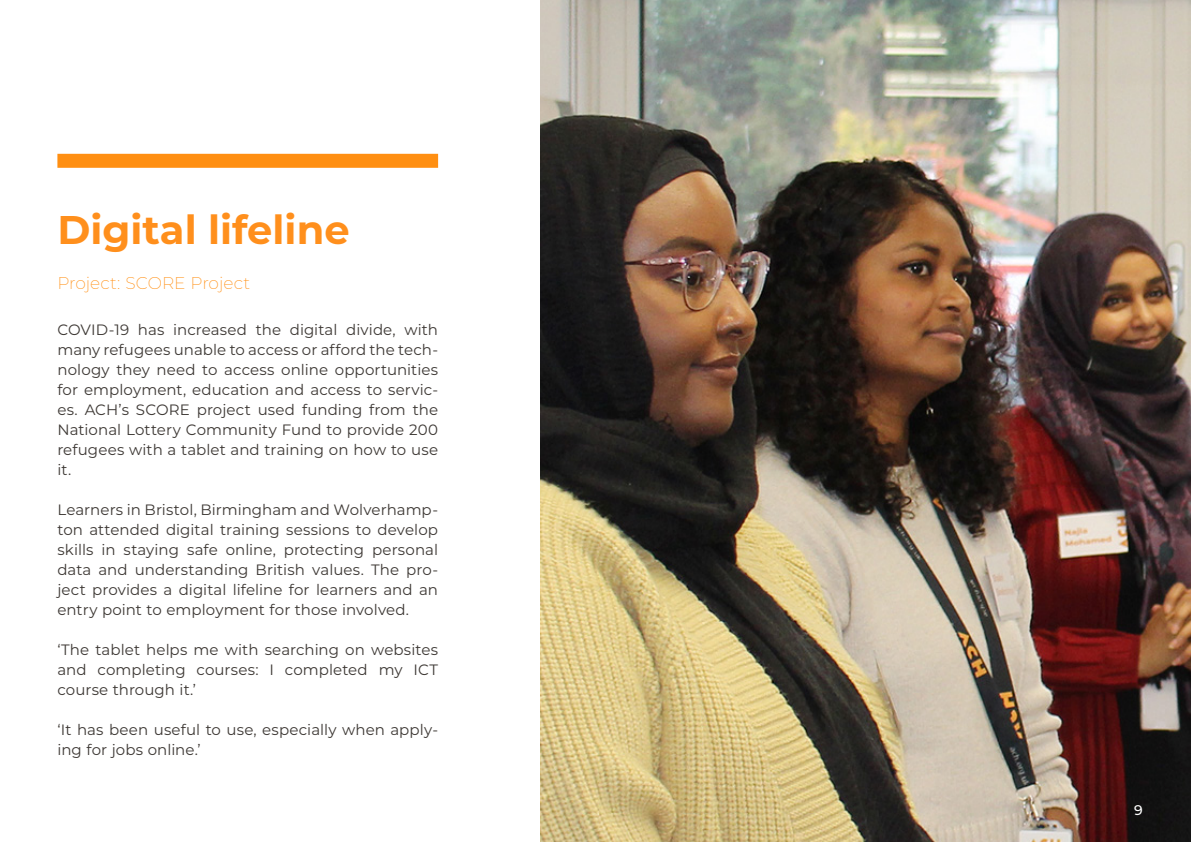
<style>
.page{position:relative;width:1191px;height:842px;background:#fff}
.page>*{position:absolute;margin:0;border:0;box-sizing:border-box;transform-origin:0 0}
.Main_Heading{font:700 40px "Montserrat";color:#ff8f1c}
.Emphasis{font:200 17px "Montserrat";color:#ff8f12}
.Emphasis-2{font:15px/20px "Montserrat";letter-spacing:.005em;color:#3d3834;text-align:justify}
.Page_Numbers{font:500 14px "Montserrat";color:#fff}
</style>
<div class="page">
<div style="left:57px;top:154px;width:381px;height:14px;background:#ff8f12"></div>
<img style="left:540px;top:0;width:651px;height:842px">
<p class="Main_Heading" style="left:57px;top:200px;width:294px">Digital lifeline</p>
<p class="Emphasis" style="left:57px;top:271px;width:194px">Project: SCORE Project</p>
<p class="Emphasis-2" style="left:57px;top:319px;width:382px">COVID-19 has increased the digital divide, with many refugees unable to access or afford the tech&shy;nology they need to access online opportunities for employment, education and access to servic&shy;es. ACH’s SCORE project used funding from the National Lottery Community Fund to provide 200 refugees with a tablet and training on how to use it.</p>
<p class="Emphasis-2" style="left:57px;top:499px;width:382px">Learners in Bristol, Birmingham and Wolverhamp&shy;ton attended digital training sessions to develop skills in staying safe online, protecting personal data and understanding British values. The pro&shy;ject provides a digital lifeline for learners and an entry point to employment for those involved.</p>
<p class="Emphasis-2" style="left:57px;top:639px;width:382px">‘The tablet helps me with searching on websites and completing courses: I completed my ICT course through it.’</p>
<p class="Emphasis-2" style="left:57px;top:719px;width:382px">‘It has been useful to use, especially when apply&shy;ing for jobs online.’</p>
<p class="Page_Numbers" style="left:1134px;top:800px;width:10px">9</p>
</div>
